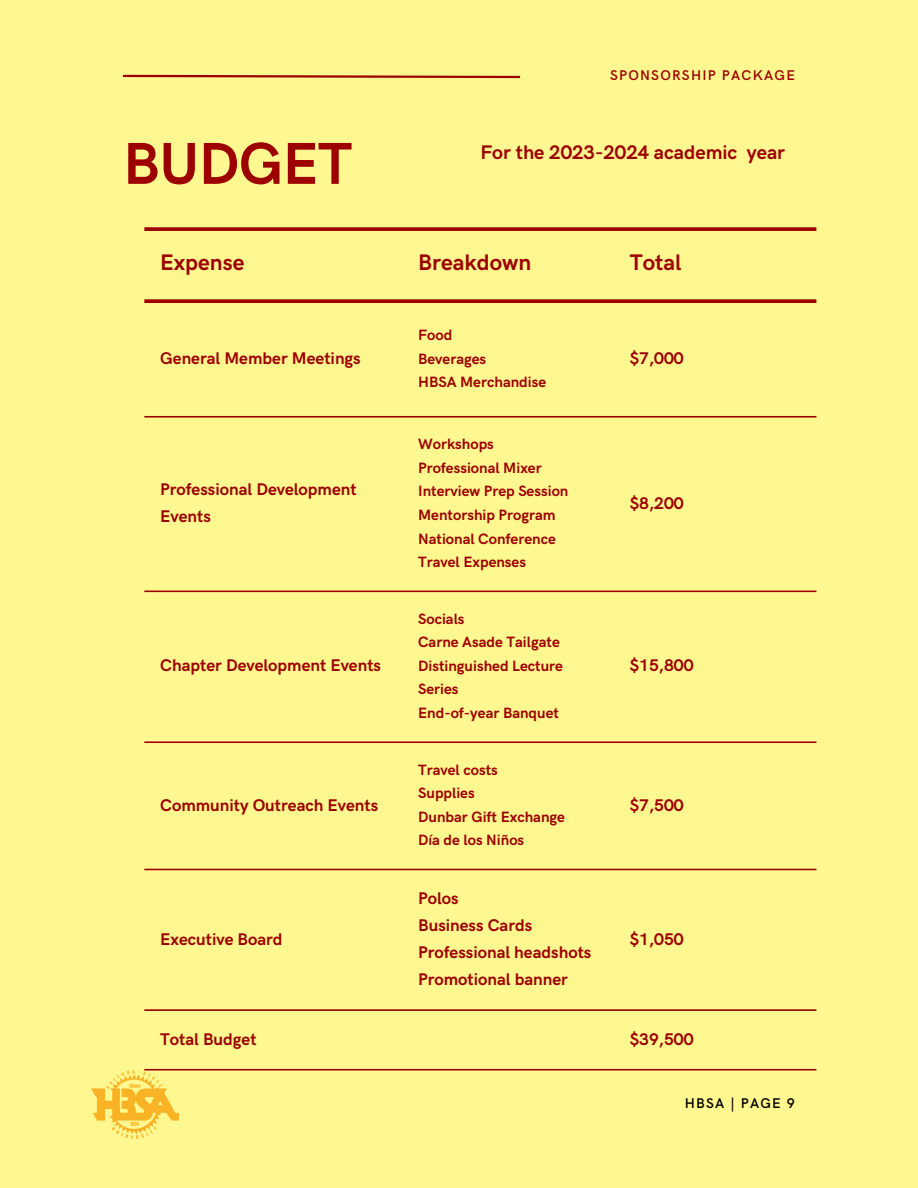
<style>
.page{position:relative;width:918px;height:1188px;background:#fff790}
.page>*{position:absolute;margin:0;border:0;box-sizing:border-box;transform-origin:0 0}
.t1{font:700 59.25px "HK Grotesk";letter-spacing:-.01em;color:#9c0000}
.t2{font:700 22.5px "HK Grotesk";color:#9c0000}
.t3{font:700 19.8px "HK Grotesk";color:#9c0000}
.t4{font:700 16.95px/27px "HK Grotesk";color:#9c0000}
.t5{font:700 15px/23.7px "HK Grotesk";color:#9c0000}
.t6{font:600 14.1px "HK Grotesk";letter-spacing:.09em;color:#9c0000}
.t7{font:600 14.1px "HK Grotesk";letter-spacing:.09em;color:#000}
</style>
<div class="page">
<svg style="left:123px;top:74px;width:398px;height:5px"></svg>
<hr style="left:144px;top:416px;width:672px;height:2px;background:#9c0000">
<hr style="left:144px;top:591px;width:672px;height:1px;background:#9c0000">
<hr style="left:144px;top:741px;width:672px;height:2px;background:#9c0000">
<hr style="left:144px;top:869px;width:672px;height:1px;background:#9c0000">
<hr style="left:144px;top:1009px;width:672px;height:2px;background:#9c0000">
<hr style="left:144px;top:1069px;width:672px;height:2px;background:#9c0000">
<svg style="left:144px;top:227px;width:672px;height:4px;background:#a3110a"></svg>
<svg style="left:144px;top:299px;width:672px;height:4px;background:#a3130b"></svg>
<img style="left:92px;top:1071px;width:86px;height:67px">
<p class="t6" style="left:610px;top:68px;width:186px">SPONSORSHIP PACKAGE</p>
<h2 class="t1" style="left:123px;top:131px;width:231px">BUDGET</h2>
<p class="t3" style="left:480px;top:141px;width:306px">For the 2023-2024 academic year</p>
<p class="t2" style="left:160px;top:250px;width:86px">Expense</p>
<p class="t2" style="left:418px;top:250px;width:114px">Breakdown</p>
<p class="t2" style="left:630px;top:250px;width:53px">Total</p>
<p class="t4" style="left:160px;top:345px;width:202px">General Member Meetings</p>
<p class="t5" style="left:418px;top:324px;width:36px">Food</p>
<p class="t5" style="left:418px;top:347px;width:70px">Beverages</p>
<p class="t5" style="left:418px;top:371px;width:130px">HBSA Merchandise</p>
<p class="t4" style="left:630px;top:345px;width:55px">$7,000</p>
<p class="t4" style="left:160px;top:477px;width:198px">Professional Development<br>Events</p>
<p class="t5" style="left:418px;top:433px;width:77px">Workshops</p>
<p class="t5" style="left:418px;top:456px;width:125px">Professional Mixer</p>
<p class="t5" style="left:418px;top:480px;width:152px">Interview Prep Session</p>
<p class="t5" style="left:418px;top:504px;width:139px">Mentorship Program</p>
<p class="t5" style="left:418px;top:527px;width:139px">National Conference</p>
<p class="t5" style="left:418px;top:551px;width:109px">Travel Expenses</p>
<p class="t4" style="left:630px;top:490px;width:55px">$8,200</p>
<p class="t4" style="left:160px;top:652px;width:222px">Chapter Development Events</p>
<p class="t5" style="left:418px;top:607px;width:48px">Socials</p>
<p class="t5" style="left:418px;top:631px;width:143px">Carne Asade Tailgate</p>
<p class="t5" style="left:418px;top:655px;width:146px">Distinguished Lecture<br>Series</p>
<p class="t5" style="left:418px;top:702px;width:142px">End-of-year Banquet</p>
<p class="t4" style="left:630px;top:652px;width:65px">$15,800</p>
<p class="t4" style="left:160px;top:792px;width:219px">Community Outreach Events</p>
<p class="t5" style="left:418px;top:758px;width:81px">Travel costs</p>
<p class="t5" style="left:418px;top:782px;width:58px">Supplies</p>
<p class="t5" style="left:418px;top:805px;width:148px">Dunbar Gift Exchange</p>
<p class="t5" style="left:418px;top:829px;width:108px">Día de los Niños</p>
<p class="t4" style="left:630px;top:792px;width:55px">$7,500</p>
<p class="t4" style="left:160px;top:926px;width:124px">Executive Board</p>
<p class="t4" style="left:418px;top:885px;width:42px">Polos</p>
<p class="t4" style="left:418px;top:912px;width:116px">Business Cards</p>
<p class="t4" style="left:418px;top:939px;width:175px">Professional headshots</p>
<p class="t4" style="left:418px;top:966px;width:151px">Promotional banner</p>
<p class="t4" style="left:630px;top:926px;width:55px">$1,050</p>
<p class="t4" style="left:160px;top:1026px;width:98px">Total Budget</p>
<p class="t4" style="left:630px;top:1026px;width:65px">$39,500</p>
<h1 class="t7" style="left:685px;top:1095px;width:112px">HBSA | PAGE 9</h1>
</div>
